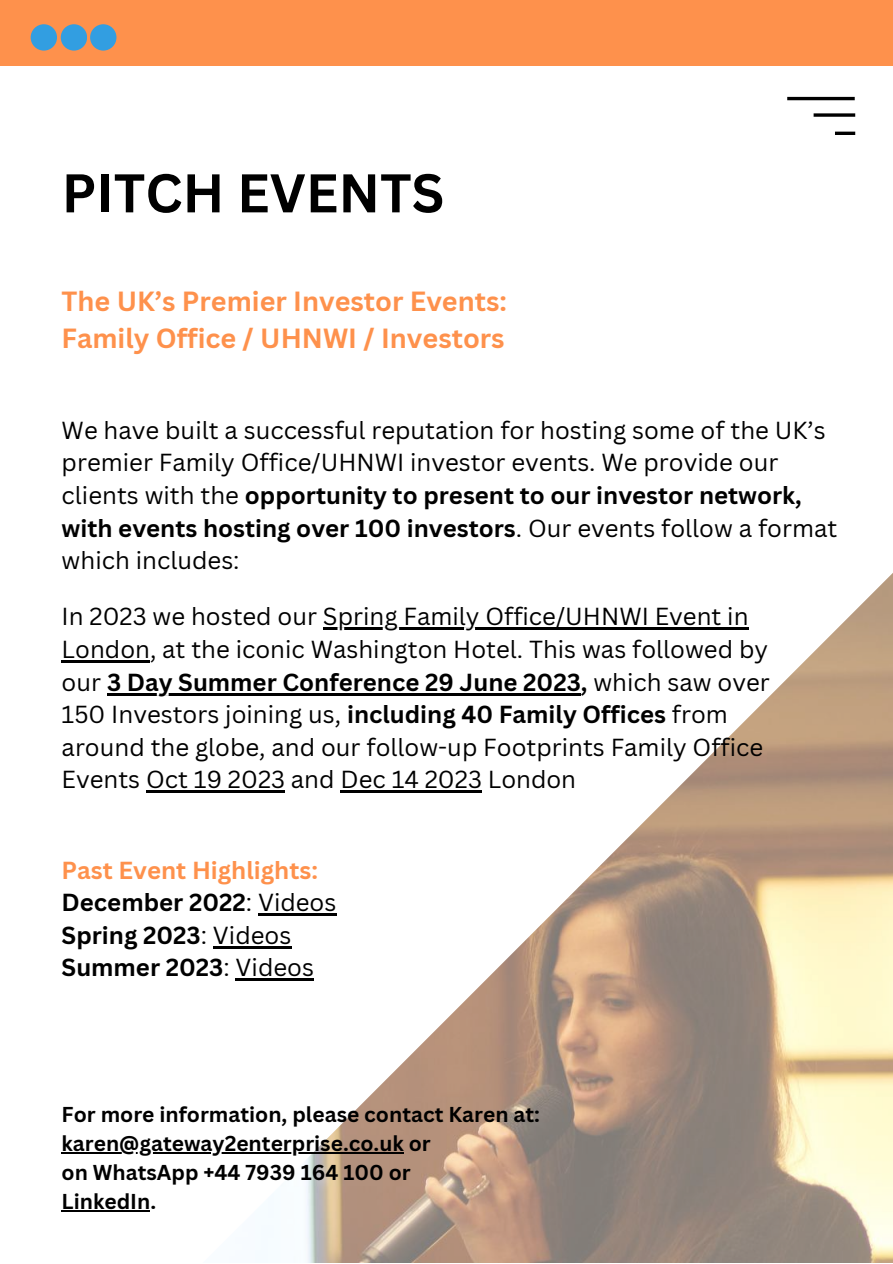
<style>
.page{position:relative;width:893px;height:1264px;background:#fff}
.page>*{position:absolute;margin:0;border:0;box-sizing:border-box;transform-origin:0 0}
.t1{font:700 53.25px "Canva Sans";color:#000}
.t2{font:700 27px/37px "Canva Sans";color:#fe914c}
.t3{font:24px/32.5px "Canva Sans";color:#000}
.t4{font:700 24px/32.5px "Canva Sans";color:#000}
.t5{font:700 21px/29.2px "Canva Sans";color:#000}
.s1{font-weight:700}
.s2{color:#fe914c}
.s3{font-weight:400}
</style>
<div class="page">
<div style="left:0;top:0;width:892px;height:66px;background:#fe914c"></div>
<div style="left:31px;top:24px;width:26px;height:27px;background:#329ee1;border-radius:50%"></div>
<div style="left:61px;top:24px;width:26px;height:27px;background:#329ee1;border-radius:50%"></div>
<div style="left:90px;top:24px;width:26px;height:27px;background:#329ee1;border-radius:50%"></div>
<hr style="left:787px;top:97px;width:67px;height:3px;background:#000">
<svg style="left:813px;top:113px;width:42px;height:4px"></svg>
<hr style="left:834px;top:132px;width:21px;height:3px;background:#000">
<img style="left:61px;top:574px;width:831px;height:688px">
<hr style="left:323px;top:627px;width:425px;height:3px;background:#000">
<hr style="left:62px;top:660px;width:88px;height:2px;background:#000">
<hr style="left:107px;top:693px;width:474px;height:2px;background:#000">
<hr style="left:146px;top:790px;width:139px;height:3px;background:#000">
<hr style="left:340px;top:790px;width:142px;height:3px;background:#000">
<hr style="left:258px;top:913px;width:78px;height:2px;background:#000">
<hr style="left:213px;top:946px;width:78px;height:2px;background:#000">
<hr style="left:235px;top:978px;width:79px;height:2px;background:#000">
<hr style="left:62px;top:1152px;width:342px;height:1px;background:#000">
<hr style="left:62px;top:1210px;width:88px;height:1px;background:#000">
<h1 class="t1" style="left:62px;top:155px;width:384px">PITCH EVENTS</h1>
<p class="t2" style="left:62px;top:282px;width:446px">The UK’s Premier Investor Events:<br>Family Office / UHNWI / Investors</p>
<p class="t3" style="left:62px;top:413px;width:777px">We have built a successful reputation for hosting some of the UK’s premier Family Office/UHNWI investor events. We provide our clients with the <span class="s1">opportunity to present to our investor network, with events hosting over 100 investors</span>. Our events follow a format which includes:</p>
<p class="t3" style="left:62px;top:600px;width:709px">In 2023 we hosted our Spring Family Office/UHNWI Event in London, at the iconic Washington Hotel. This was followed by our <span class="s1">3 Day Summer Conference 29 June 2023,</span> which saw over 150 Investors joining us, <span class="s1">including 40 Family Offices</span> from around the globe, and our follow-up Footprints Family Office Events Oct 19 2023 and Dec 14 2023 London</p>
<p class="t4" style="left:62px;top:853px;width:276px"><span class="s2">Past Event Highlights:<br></span>December 2022<span class="s3">: Videos<br></span>Spring 2023<span class="s3">: Videos<br></span>Summer 2023<span class="s3">: Videos</span></p>
<p class="t5" style="left:62px;top:1098px;width:480px">For more information, please contact Karen at: karen@gateway2enterprise.co.uk or<br>on WhatsApp +44 7939 164 100 or<br>LinkedIn.</p>
</div>
